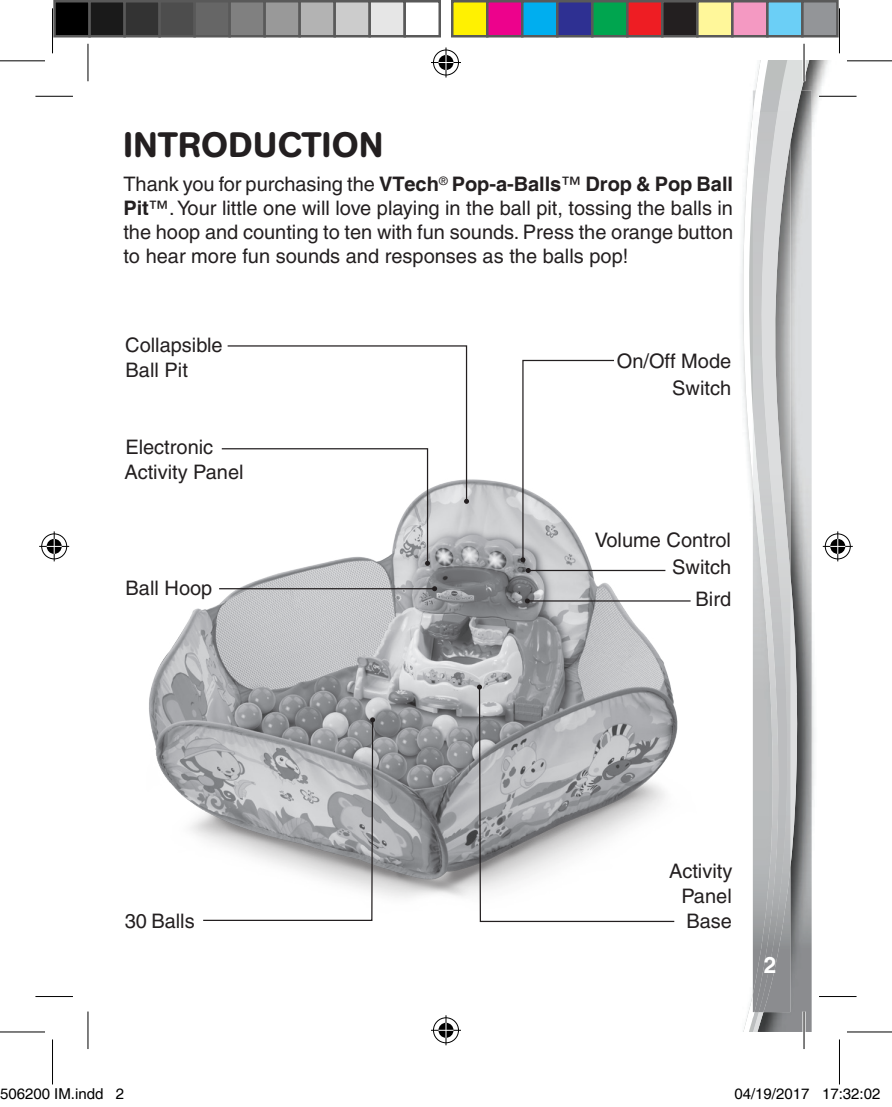
<style>
.page{position:relative;width:892px;height:1107px;background:#fff}
.page>*{position:absolute;margin:0;border:0;box-sizing:border-box;transform-origin:0 0}
.t1{font:500 35px "AG Book Rounded";letter-spacing:.02em;color:#231f20}
.t2{font:700 22.5px "Helvetica";color:#fff}
.t3{font:500 20px/24px "Helvetica";color:#231f20}
.t4{font:15px "Helvetica";color:#000}
.s1{font-weight:700}
.s2{font-weight:500;font-size:27.5px}
</style>
<div class="page">
<svg style="left:797px;top:61px;width:23px;height:971px"></svg>
<img style="left:801px;top:90px;width:10px;height:942px">
<svg style="left:781px;top:90px;width:20px;height:942px;background:#a2a3a4"></svg>
<img style="left:788px;top:112px;width:2px;height:900px">
<img style="left:781px;top:112px;width:7px;height:900px">
<svg style="left:742px;top:61px;width:39px;height:971px"></svg>
<img style="left:753px;top:112px;width:27px;height:900px">
<img style="left:149px;top:479px;width:542px;height:444px">
<svg style="left:220px;top:345px;width:249px;height:221px"></svg>
<svg style="left:520px;top:359px;width:95px;height:203px"></svg>
<hr style="left:527px;top:600px;width:163px;height:1px;background:#231f20">
<svg style="left:525px;top:598px;width:5px;height:5px"></svg>
<svg style="left:478px;top:686px;width:197px;height:236px"></svg>
<svg style="left:477px;top:684px;width:5px;height:5px"></svg>
<svg style="left:202px;top:717px;width:173px;height:204px"></svg>
<hr style="left:528px;top:570px;width:137px;height:1px;background:#231f20">
<svg style="left:526px;top:568px;width:5px;height:5px"></svg>
<hr style="left:219px;top:588px;width:215px;height:1px;background:#231f20">
<svg style="left:432px;top:586px;width:5px;height:5px"></svg>
<hr style="left:819px;top:95px;width:37px;height:3px;background:#fff">
<hr style="left:819px;top:995px;width:37px;height:3px;background:#fff">
<hr style="left:802px;top:44px;width:3px;height:37px;background:#fff">
<hr style="left:802px;top:1011px;width:3px;height:38px;background:#fff">
<hr style="left:35px;top:96px;width:38px;height:1px;background:#000">
<hr style="left:819px;top:96px;width:37px;height:1px;background:#000">
<hr style="left:35px;top:996px;width:38px;height:1px;background:#000">
<hr style="left:819px;top:996px;width:37px;height:1px;background:#000">
<hr style="left:88px;top:44px;width:1px;height:37px;background:#000">
<hr style="left:88px;top:1011px;width:1px;height:38px;background:#000">
<hr style="left:803px;top:44px;width:1px;height:37px;background:#000">
<hr style="left:803px;top:1011px;width:1px;height:38px;background:#000">
<hr style="left:0;top:60px;width:45px;height:1px;background:#000">
<hr style="left:847px;top:60px;width:45px;height:1px;background:#000">
<hr style="left:0;top:1031px;width:45px;height:1px;background:#000">
<hr style="left:847px;top:1031px;width:45px;height:1px;background:#000">
<hr style="left:52px;top:8px;width:1px;height:45px;background:#000">
<hr style="left:52px;top:1039px;width:1px;height:45px;background:#000">
<hr style="left:839px;top:8px;width:1px;height:45px;background:#000">
<hr style="left:839px;top:1039px;width:1px;height:45px;background:#000">
<div style="left:432px;top:48px;width:28px;height:29px;border:3px solid #fff;border-radius:50%"></div>
<hr style="left:431px;top:61px;width:30px;height:3px;background:#fff">
<hr style="left:444px;top:47px;width:3px;height:30px;background:#fff">
<div style="left:437px;top:53px;width:18px;height:19px;border:3px solid #fff;border-radius:50%"></div>
<div style="left:433px;top:50px;width:26px;height:25px;border:1px solid #000;border-radius:50%"></div>
<hr style="left:431px;top:62px;width:30px;height:1px;background:#000">
<hr style="left:445px;top:47px;width:1px;height:30px;background:#000">
<svg style="left:438px;top:55px;width:15px;height:15px"></svg>
<div style="left:432px;top:1016px;width:28px;height:28px;border:3px solid #fff;border-radius:50%"></div>
<svg style="left:431px;top:1028px;width:30px;height:4px"></svg>
<hr style="left:444px;top:1015px;width:3px;height:30px;background:#fff">
<div style="left:437px;top:1021px;width:18px;height:18px;border:3px solid #fff;border-radius:50%"></div>
<div style="left:433px;top:1017px;width:26px;height:26px;border:1px solid #000;border-radius:50%"></div>
<hr style="left:431px;top:1030px;width:30px;height:1px;background:#000">
<hr style="left:445px;top:1015px;width:1px;height:30px;background:#000">
<svg style="left:438px;top:1022px;width:15px;height:15px"></svg>
<div style="left:40px;top:532px;width:28px;height:28px;border:3px solid #fff;border-radius:50%"></div>
<hr style="left:39px;top:545px;width:30px;height:3px;background:#fff">
<hr style="left:53px;top:531px;width:3px;height:30px;background:#fff">
<div style="left:45px;top:537px;width:18px;height:18px;border:3px solid #fff;border-radius:50%"></div>
<div style="left:41px;top:533px;width:26px;height:26px;border:1px solid #000;border-radius:50%"></div>
<hr style="left:39px;top:546px;width:30px;height:1px;background:#000">
<hr style="left:54px;top:531px;width:1px;height:30px;background:#000">
<svg style="left:47px;top:539px;width:15px;height:15px"></svg>
<div style="left:823px;top:532px;width:28px;height:28px;border:3px solid #fff;border-radius:50%"></div>
<hr style="left:822px;top:545px;width:30px;height:3px;background:#fff">
<hr style="left:836px;top:531px;width:3px;height:30px;background:#fff">
<div style="left:828px;top:537px;width:18px;height:18px;border:3px solid #fff;border-radius:50%"></div>
<div style="left:825px;top:533px;width:25px;height:26px;border:1px solid #000;border-radius:50%"></div>
<hr style="left:822px;top:546px;width:30px;height:1px;background:#000">
<hr style="left:837px;top:531px;width:1px;height:30px;background:#000">
<svg style="left:830px;top:539px;width:15px;height:15px"></svg>
<div style="left:55px;top:1px;width:35px;height:35px;background:#000"></div>
<div style="left:53px;top:0;width:38px;height:37px;border:2px solid #595959"></div>
<div style="left:90px;top:1px;width:35px;height:35px;background:#1a1a1a"></div>
<div style="left:88px;top:0;width:38px;height:37px;border:2px solid #595959"></div>
<div style="left:125px;top:1px;width:35px;height:35px;background:#333"></div>
<div style="left:123px;top:0;width:38px;height:37px;border:2px solid #595959"></div>
<div style="left:160px;top:1px;width:35px;height:35px;background:#4d4d4d"></div>
<div style="left:158px;top:0;width:38px;height:37px;border:2px solid #595959"></div>
<div style="left:195px;top:1px;width:35px;height:35px;background:#666"></div>
<div style="left:193px;top:0;width:38px;height:37px;border:2px solid #595959"></div>
<div style="left:230px;top:1px;width:35px;height:35px;background:#808080"></div>
<div style="left:228px;top:0;width:38px;height:37px;border:2px solid #595959"></div>
<div style="left:265px;top:1px;width:35px;height:35px;background:#999"></div>
<div style="left:263px;top:0;width:38px;height:37px;border:2px solid #595959"></div>
<div style="left:300px;top:1px;width:35px;height:35px;background:#b3b3b3"></div>
<div style="left:298px;top:0;width:38px;height:37px;border:2px solid #595959"></div>
<div style="left:335px;top:1px;width:35px;height:35px;background:#ccc"></div>
<div style="left:333px;top:0;width:38px;height:37px;border:2px solid #595959"></div>
<div style="left:370px;top:1px;width:35px;height:35px;background:#e6e6e6"></div>
<div style="left:368px;top:0;width:38px;height:37px;border:2px solid #595959"></div>
<div style="left:403px;top:0;width:38px;height:37px;border:2px solid #595959"></div>
<div style="left:452px;top:1px;width:35px;height:35px;background:#fff101"></div>
<div style="left:451px;top:0;width:37px;height:37px;border:2px solid #595959"></div>
<div style="left:487px;top:1px;width:35px;height:35px;background:#ed028c"></div>
<div style="left:486px;top:0;width:37px;height:37px;border:2px solid #595959"></div>
<div style="left:522px;top:1px;width:35px;height:35px;background:#00aeef"></div>
<div style="left:521px;top:0;width:37px;height:37px;border:2px solid #595959"></div>
<div style="left:557px;top:1px;width:35px;height:35px;background:#2e3092"></div>
<div style="left:556px;top:0;width:37px;height:37px;border:2px solid #595959"></div>
<div style="left:592px;top:1px;width:35px;height:35px;background:#00a54f"></div>
<div style="left:591px;top:0;width:37px;height:37px;border:2px solid #595959"></div>
<div style="left:627px;top:1px;width:35px;height:35px;background:#ee1d23"></div>
<div style="left:626px;top:0;width:37px;height:37px;border:2px solid #595959"></div>
<div style="left:662px;top:1px;width:35px;height:35px;background:#231f20"></div>
<div style="left:661px;top:0;width:37px;height:37px;border:2px solid #595959"></div>
<div style="left:697px;top:1px;width:35px;height:35px;background:#fff79a"></div>
<div style="left:696px;top:0;width:37px;height:37px;border:2px solid #595959"></div>
<div style="left:732px;top:1px;width:35px;height:35px;background:#f499c2"></div>
<div style="left:731px;top:0;width:37px;height:37px;border:2px solid #595959"></div>
<div style="left:767px;top:1px;width:35px;height:35px;background:#6bcff6"></div>
<div style="left:766px;top:0;width:37px;height:37px;border:2px solid #595959"></div>
<div style="left:802px;top:1px;width:35px;height:35px;background:#939598"></div>
<div style="left:801px;top:0;width:37px;height:37px;border:2px solid #595959"></div>
<h1 class="t1" style="left:123px;top:124px;width:261px">INTRODUCTION</h1>
<p class="t3" style="left:123px;top:172px;width:611px;text-align:justify">Thank you for purchasing the <span class="s1">VTech</span><sup>®</sup> <span class="s1">Pop-a-Balls</span>™ <span class="s1">Drop &amp; Pop Ball Pit</span>™. Your little one will love playing in the ball pit, tossing the balls in the hoop and counting to ten with fun sounds. Press the orange button to hear more fun sounds and responses as the balls pop!</p>
<p class="t3" style="left:125px;top:332px;width:99px;line-height:25px">Collapsible<br>Ball Pit</p>
<p class="t3" style="left:124px;top:434px;width:121px;line-height:25px">Electronic<br>Activity Panel</p>
<p class="t3" style="left:617px;top:347px;width:116px;line-height:27.5px;text-align:right">On/Off Mode<br>Switch</p>
<p class="t3" style="left:595px;top:526px;width:138px;line-height:27.5px;text-align:right">Volume Control<br>Switch</p>
<p class="t3" style="left:126px;top:576px;width:88px">Ball Hoop</p>
<p class="t3" style="left:695px;top:587px;width:37px">Bird</p>
<p class="t3" style="left:669px;top:858px;width:65px;line-height:25px;text-align:center">Activity<br>Panel</p>
<p class="t3" style="left:125px;top:909px;width:71px">30 Balls</p>
<p class="t3" style="left:686px;top:909px;width:47px">Base</p>
<p class="t2" style="left:763px;top:951px;width:23px">2<span class="s2">2</span></p>
<p class="t4" style="left:0;top:1085px;width:126px">506200 IM.indd 2</p>
<p class="t4" style="left:734px;top:1085px;width:147px">04/19/2017 17:32:02</p>
</div>
